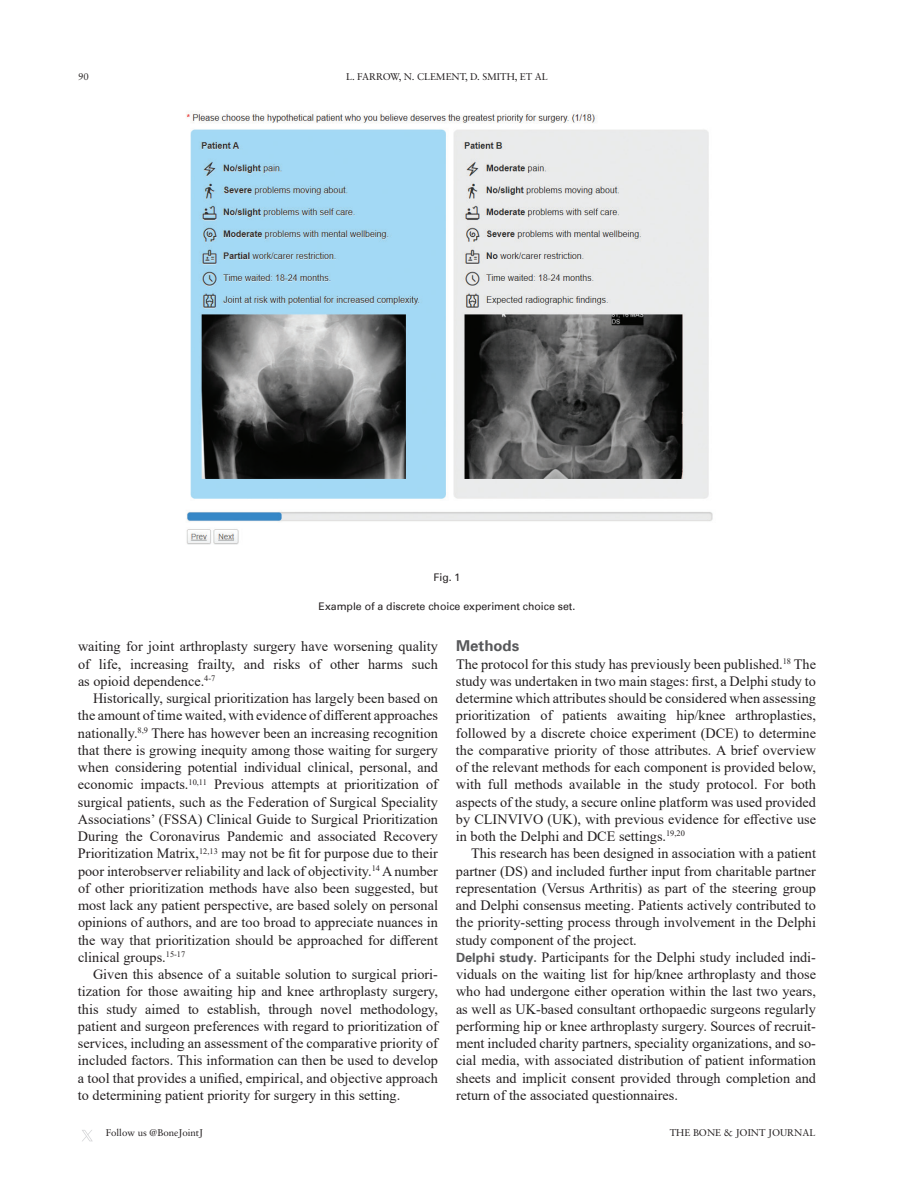
<style>
.page{position:relative;width:918px;height:1188px;background:#fff}
.page>*{position:absolute;margin:0;border:0;box-sizing:border-box;transform-origin:0 0}
.t1{font:700 15px "Univers";color:#57585a}
.t2{font:14.25px/17.2px "Times New Roman";color:#231f20;text-align:justify}
.t3{font:10.5px "Univers";color:#231f20}
.t4{font:9.75px "Sabon LT Std";color:#231f20}
.s1{font-family:"Univers";font-weight:700;font-size:12.75px;color:#57585a}
</style>
<div class="page">
<svg style="left:82px;top:1130px;width:11px;height:11px"></svg>
<img style="left:186px;top:111px;width:527px;height:434px">
<p class="t4" style="left:78px;top:71px;width:12px">90</p>
<p class="t4" style="left:346px;top:70px;width:203px">L. FARROW, N. CLEMENT, D. SMITH, ET AL</p>
<p class="t3" style="left:434px;top:571px;width:28px">Fig. 1</p>
<p class="t3" style="left:319px;top:600px;width:258px">Example of a discrete choice experiment choice set.</p>
<p class="t2" style="left:78px;top:638px;width:362px">waiting for joint arthroplasty surgery have worsening quality of life, increasing frailty, and risks of other harms such as opioid dependence.<sup>4-7</sup></p>
<p class="t2" style="left:78px;top:689px;width:362px;text-indent:15px">Historically, surgical prioritization has largely been based on the amount of time waited, with evidence of different approaches nationally.<sup>8,9</sup> There has however been an increasing recognition that there is growing inequity among those waiting for surgery when considering potential individual clinical, personal, and economic impacts.<sup>10,11</sup> Previous attempts at prioritization of surgical patients, such as the Federation of Surgical Speciality Associations’ (FSSA) Clinical Guide to Surgical Prioritization During the Coronavirus Pandemic and associated Recovery Prioritization Matrix,<sup>12,13</sup> may not be fit for purpose due to their poor interobserver reliability and lack of objectivity.<sup>14</sup> A number of other prioritization methods have also been suggested, but most lack any patient perspective, are based solely on personal opinions of authors, and are too broad to appreciate nuances in the way that prioritization should be approached for different clinical groups.<sup>15-17</sup></p>
<p class="t2" style="left:78px;top:965px;width:362px;text-indent:15px">Given this absence of a suitable solution to surgical priori&shy;tization for those awaiting hip and knee arthroplasty surgery, this study aimed to establish, through novel methodology, patient and surgeon preferences with regard to prioritization of services, including an assessment of the comparative priority of included factors. This information can then be used to develop a tool that provides a unified, empirical, and objective approach to determining patient priority for surgery in this setting.</p>
<p class="t4" style="left:106px;top:1127px;width:99px">Follow us @BoneJointJ</p>
<p class="t1" style="left:456px;top:637px;width:65px">Methods</p>
<p class="t2" style="left:456px;top:655px;width:362px">The protocol for this study has previously been published.<sup>18</sup> The study was undertaken in two main stages: first, a Delphi study to determine which attributes should be considered when assessing prioritization of patients awaiting hip/knee arthroplasties, followed by a discrete choice experiment (DCE) to determine the comparative priority of those attributes. A brief overview of the relevant methods for each component is provided below, with full methods available in the study protocol. For both aspects of the study, a secure online platform was used provided by CLINVIVO (UK), with previous evidence for effective use in both the Delphi and DCE settings.<sup>19,20</sup></p>
<p class="t2" style="left:456px;top:845px;width:362px;text-align:left;text-indent:15px">This research has been designed in association with a patient partner (DS) and included further input from charitable partner representation (Versus Arthritis) as part of the steering group and Delphi consensus meeting. Patients actively contributed to the priority-setting process through involvement in the Delphi study component of the project.<br><span class="s1">Delphi study.</span> Participants for the Delphi study included indi&shy;viduals on the waiting list for hip/knee arthroplasty and those who had undergone either operation within the last two years, as well as UK-based consultant orthopaedic surgeons regularly performing hip or knee arthroplasty surgery. Sources of recruit&shy;ment included charity partners, speciality organizations, and so&shy;cial media, with associated distribution of patient information sheets and implicit consent provided through completion and return of the associated questionnaires.</p>
<p class="t4" style="left:670px;top:1127px;width:147px">THE BONE &amp; JOINT JOURNAL</p>
</div>
